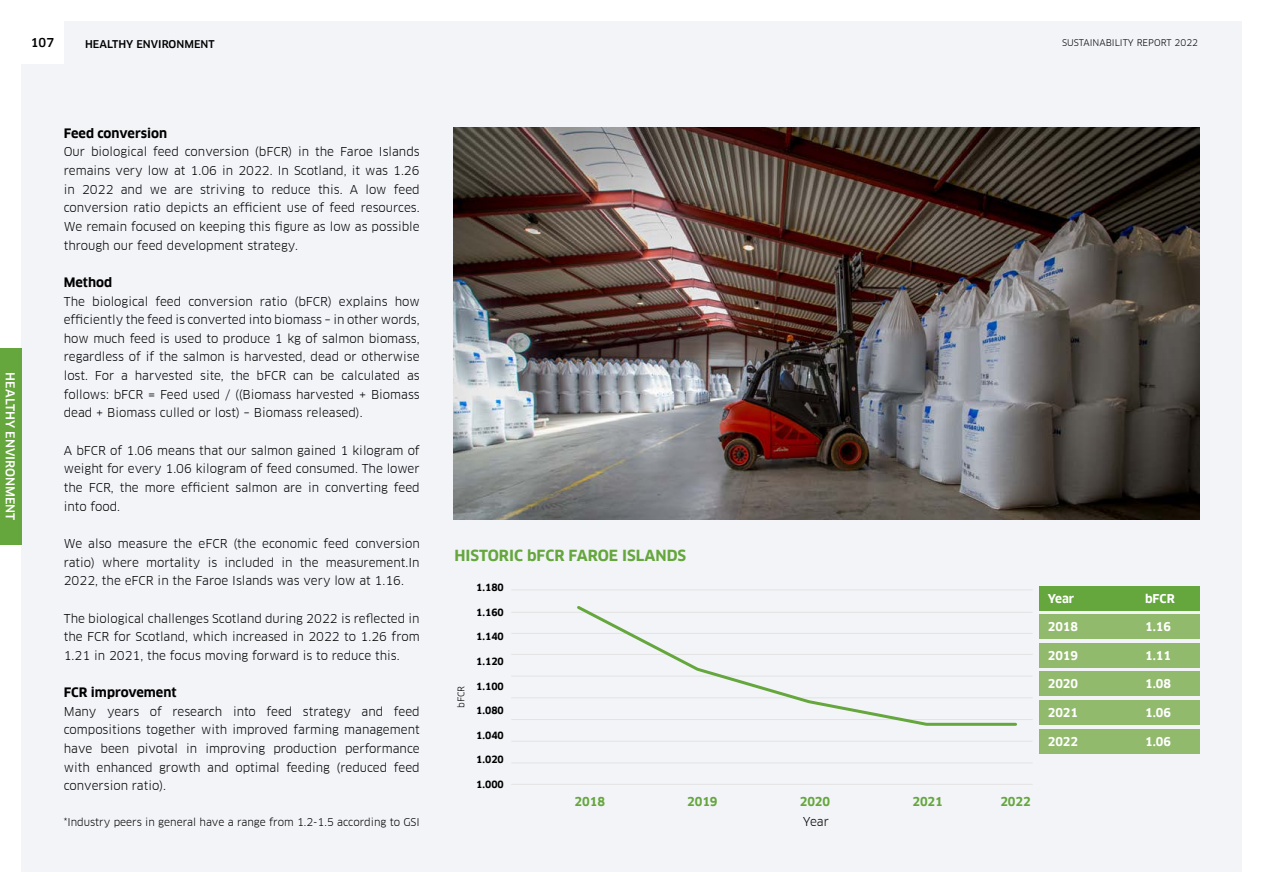
<style>
.page{position:relative;width:1263px;height:893px;background:#fff}
.page>*{position:absolute;margin:0;border:0;box-sizing:border-box;transform-origin:0 0}
.t1{font:700 15px "Clan Offc";color:#65a63d}
.t2{font:700 12.75px "Clan Offc";color:#000}
.t3{font:12px/18.6px "Clan Offc";color:#000;text-align:justify}
.t4{font:700 12px "Clan Offc";letter-spacing:-.01em;color:#65a63d}
.t5{font:500 12px "Clan Offc";color:#fff}
.t6{font:500 12px "Clan Offc";color:#000}
.t7{font:700 11.85px "Clan Offc";color:#fff}
.t8{font:10.5px "Clan Offc";color:#000}
.t9{font:500 10.5px "Clan Offc";color:#000}
.t10{font:700 9.75px "Clan Offc";color:#000}
.t11{font:9px "Clan Offc";color:#000}
</style>
<div class="page">
<div style="left:21px;top:21px;width:1221px;height:851px;background:#f2f4f8"></div>
<hr style="left:511px;top:589px;width:522px;height:1px;background:#e3e3e3">
<hr style="left:511px;top:612px;width:522px;height:1px;background:#e3e3e3">
<hr style="left:511px;top:633px;width:522px;height:1px;background:#e3e3e3">
<hr style="left:511px;top:654px;width:522px;height:1px;background:#e3e3e3">
<hr style="left:511px;top:676px;width:522px;height:1px;background:#e3e3e3">
<hr style="left:511px;top:697px;width:522px;height:1px;background:#e3e3e3">
<hr style="left:511px;top:719px;width:522px;height:1px;background:#e3e3e3">
<hr style="left:511px;top:741px;width:522px;height:1px;background:#e3e3e3">
<hr style="left:511px;top:762px;width:522px;height:1px;background:#e3e3e3">
<hr style="left:511px;top:784px;width:522px;height:1px;background:#e3e3e3">
<div style="left:1039px;top:586px;width:160px;height:24px;background:#65a63d"></div>
<div style="left:1039px;top:614px;width:160px;height:25px;background:#91ba6c"></div>
<div style="left:1039px;top:643px;width:160px;height:24px;background:#91ba6c"></div>
<div style="left:1039px;top:671px;width:160px;height:25px;background:#91ba6c"></div>
<div style="left:1039px;top:700px;width:160px;height:24px;background:#91ba6c"></div>
<div style="left:1039px;top:729px;width:160px;height:24px;background:#91ba6c"></div>
<svg style="left:577px;top:606px;width:440px;height:120px"></svg>
<img style="left:454px;top:128px;width:745px;height:391px">
<div style="left:0;top:348px;width:21px;height:197px;background:#65a63d"></div>
<div style="left:21px;top:21px;width:43px;height:43px;background:#fff"></div>
<p class="t6" style="left:31px;top:36px;width:25px">107</p>
<p class="t9" style="left:85px;top:39px;width:131px">HEALTHY ENVIRONMENT</p>
<p class="t11" style="left:1062px;top:38px;width:138px">SUSTAINABILITY REPORT 2022</p>
<p class="t5" style="left:17px;top:372px;width:150px;rotate:90deg">HEALTHY ENVIRONMENT</p>
<p class="t2" style="left:64px;top:126px;width:105px">Feed conversion</p>
<p class="t3" style="left:64px;top:143px;width:357px">Our biological feed conversion (bFCR) in the Faroe Islands remains very low at 1.06 in 2022. In Scotland, it was 1.26 in 2022 and we are striving to reduce this. A low feed conversion ratio depicts an efficient use of feed resources.<br>We remain focused on keeping this figure as low as possible through our feed development strategy.</p>
<p class="t2" style="left:64px;top:275px;width:50px">Method</p>
<p class="t3" style="left:64px;top:292px;width:357px">The biological feed conversion ratio (bFCR) explains how efficiently the feed is converted into biomass – in other words, how much feed is used to produce 1 kg of salmon biomass, regardless of if the salmon is harvested, dead or otherwise lost. For a harvested site, the bFCR can be calculated as follows: bFCR = Feed used / ((Biomass harvested + Biomass dead + Biomass culled or lost) – Biomass released).</p>
<p class="t3" style="left:64px;top:441px;width:357px">A bFCR of 1.06 means that our salmon gained 1 kilogram of weight for every 1.06 kilogram of feed consumed. The lower the FCR, the more efficient salmon are in converting feed into food.</p>
<p class="t3" style="left:64px;top:534px;width:357px">We also measure the eFCR (the economic feed conversion ratio) where mortality is included in the measurement.In 2022, the eFCR in the Faroe Islands was very low at 1.16.</p>
<p class="t3" style="left:64px;top:609px;width:357px">The biological challenges Scotland during 2022 is reflected in the FCR for Scotland, which increased in 2022 to 1.26 from 1.21 in 2021, the focus moving forward is to reduce this.</p>
<p class="t2" style="left:64px;top:685px;width:114px">FCR improvement</p>
<p class="t3" style="left:64px;top:702px;width:357px">Many years of research into feed strategy and feed compositions together with improved farming management have been pivotal in improving production performance with enhanced growth and optimal feeding (reduced feed conversion ratio).</p>
<p class="t8" style="left:64px;top:816px;width:357px">*Industry peers in general have a range from 1.2-1.5 according to GSI</p>
<p class="t1" style="left:454px;top:547px;width:233px">HISTORIC bFCR FAROE ISLANDS</p>
<p class="t11" style="left:456px;top:708px;width:24px;rotate:-90deg">bFCR</p>
<p class="t10" style="left:476px;top:582px;width:29px">1.180</p>
<p class="t10" style="left:476px;top:607px;width:29px">1.160</p>
<p class="t10" style="left:476px;top:631px;width:29px">1.140</p>
<p class="t10" style="left:476px;top:656px;width:29px">1.120</p>
<p class="t10" style="left:476px;top:681px;width:29px">1.100</p>
<p class="t10" style="left:476px;top:705px;width:29px">1.080</p>
<p class="t10" style="left:476px;top:730px;width:29px">1.040</p>
<p class="t10" style="left:476px;top:754px;width:29px">1.020</p>
<p class="t10" style="left:476px;top:779px;width:29px">1.000</p>
<p class="t4" style="left:575px;top:795px;width:32px">2018</p>
<p class="t4" style="left:687px;top:795px;width:32px">2019</p>
<p class="t4" style="left:800px;top:795px;width:32px">2020</p>
<p class="t4" style="left:912px;top:795px;width:32px">2021</p>
<p class="t4" style="left:1000px;top:795px;width:32px">2022</p>
<p class="t3" style="left:803px;top:812px;width:28px">Year</p>
<p class="t7" style="left:1048px;top:592px;width:28px">Year</p>
<p class="t7" style="left:1048px;top:620px;width:32px">2018</p>
<p class="t7" style="left:1145px;top:592px;width:31px">bFCR</p>
<p class="t7" style="left:1145px;top:620px;width:28px">1.16</p>
<p class="t7" style="left:1048px;top:649px;width:32px">2019</p>
<p class="t7" style="left:1145px;top:649px;width:28px">1.11</p>
<p class="t7" style="left:1048px;top:677px;width:32px">2020</p>
<p class="t7" style="left:1145px;top:677px;width:28px">1.08</p>
<p class="t7" style="left:1048px;top:706px;width:32px">2021</p>
<p class="t7" style="left:1145px;top:706px;width:28px">1.06</p>
<p class="t7" style="left:1048px;top:735px;width:32px">2022</p>
<p class="t7" style="left:1145px;top:735px;width:28px">1.06</p>
</div>
